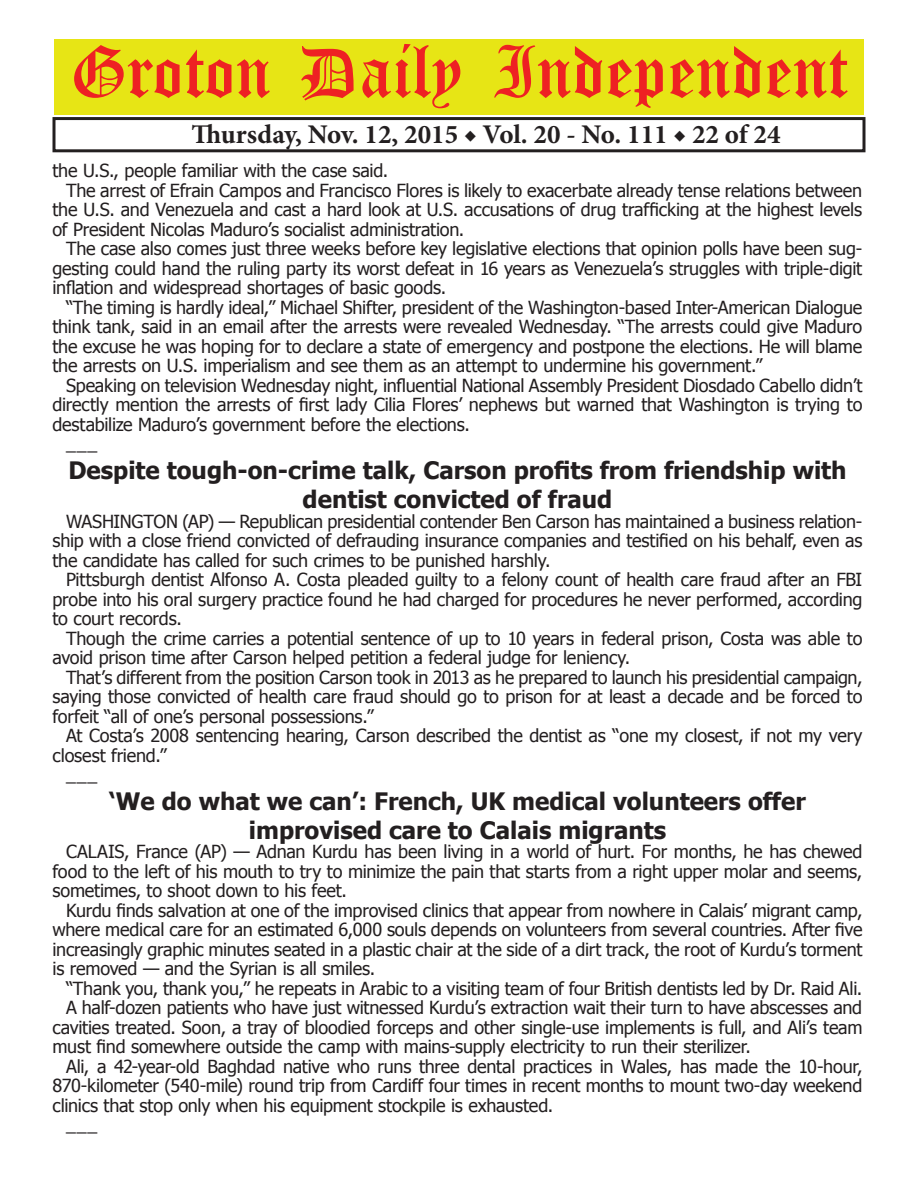
<style>
.page{position:relative;width:918px;height:1188px;background:#fff}
.page>*{position:absolute;margin:0;border:0;box-sizing:border-box;transform-origin:0 0}
.t1{font:54px "Old English Five";color:#ee2123}
.t2{font:700 27px "Minion Pro";color:#231f20}
.t3{font:700 24px/28.8px "Tahoma";color:#231f20;text-align:center}
.t4{font:18px/19.5px "Tahoma";letter-spacing:-.01em;color:#231f20;text-align:justify}
</style>
<div class="page">
<div style="left:52px;top:117px;width:814px;height:35px;border:3px solid #231f20"></div>
<div style="left:54px;top:40px;width:810px;height:75px;background:#e7e515"></div>
<h1 class="t1" style="left:70px;top:47px;width:779px">Groton Daily Independent</h1>
<h2 class="t2" style="left:191px;top:116px;width:591px">Thursday, Nov. 12, 2015 ◆ Vol. 20 - No. 111 ◆ 22 of 24</h2>
<p class="t4" style="left:52px;top:160px;width:337px">the U.S., people familiar with the case said.</p>
<p class="t4" style="left:66px;top:180px;width:798px">The arrest of Efrain Campos and Francisco Flores is likely to exacerbate already tense relations between</p>
<p class="t4" style="left:52px;top:199px;width:811px">the U.S. and Venezuela and cast a hard look at U.S. accusations of drug trafficking at the highest levels</p>
<p class="t4" style="left:52px;top:219px;width:413px">of President Nicolas Maduro’s socialist administration.</p>
<p class="t4" style="left:66px;top:238px;width:798px">The case also comes just three weeks before key legislative elections that opinion polls have been sug-</p>
<p class="t4" style="left:52px;top:258px;width:811px">gesting could hand the ruling party its worst defeat in 16 years as Venezuela’s struggles with triple-digit</p>
<p class="t4" style="left:52px;top:277px;width:395px">inflation and widespread shortages of basic goods.</p>
<p class="t4" style="left:66px;top:297px;width:798px">“The timing is hardly ideal,” Michael Shifter, president of the Washington-based Inter-American Dialogue</p>
<p class="t4" style="left:52px;top:316px;width:811px">think tank, said in an email after the arrests were revealed Wednesday. “The arrests could give Maduro</p>
<p class="t4" style="left:52px;top:336px;width:811px">the excuse he was hoping for to declare a state of emergency and postpone the elections. He will blame</p>
<p class="t4" style="left:52px;top:355px;width:711px">the arrests on U.S. imperialism and see them as an attempt to undermine his government.”</p>
<p class="t4" style="left:66px;top:375px;width:798px">Speaking on television Wednesday night, influential National Assembly President Diosdado Cabello didn’t</p>
<p class="t4" style="left:52px;top:394px;width:811px">directly mention the arrests of first lady Cilia Flores’ nephews but warned that Washington is trying to</p>
<p class="t4" style="left:52px;top:414px;width:419px">destabilize Maduro’s government before the elections.</p>
<p class="t4" style="left:66px;top:433px;width:33px">___</p>
<h3 class="t3" style="left:68px;top:455px;width:780px">Despite tough-on-crime talk, Carson profits from friendship with dentist convicted of fraud</h3>
<p class="t4" style="left:52px;top:510px;width:812px;text-indent:14px">WASHINGTON (AP) — Republican presidential contender Ben Carson has maintained a business relation&shy;ship with a close friend convicted of defrauding insurance companies and testified on his behalf, even as the candidate has called for such crimes to be punished harshly.</p>
<p class="t4" style="left:52px;top:569px;width:811px;text-indent:14px">Pittsburgh dentist Alfonso A. Costa pleaded guilty to a felony count of health care fraud after an FBI probe into his oral surgery practice found he had charged for procedures he never performed, according to court records.</p>
<p class="t4" style="left:52px;top:627px;width:811px;text-indent:14px">Though the crime carries a potential sentence of up to 10 years in federal prison, Costa was able to avoid prison time after Carson helped petition a federal judge for leniency.</p>
<p class="t4" style="left:52px;top:666px;width:812px;text-indent:14px">That’s different from the position Carson took in 2013 as he prepared to launch his presidential campaign, saying those convicted of health care fraud should go to prison for at least a decade and be forced to forfeit “all of one’s personal possessions.”</p>
<p class="t4" style="left:66px;top:725px;width:798px">At Costa’s 2008 sentencing hearing, Carson described the dentist as “one my closest, if not my very</p>
<p class="t4" style="left:52px;top:744px;width:116px">closest friend.”</p>
<p class="t4" style="left:66px;top:764px;width:33px">___</p>
<h3 class="t3" style="left:109px;top:785px;width:698px">‘We do what we can’: French, UK medical volunteers offer improvised care to Calais migrants</h3>
<p class="t4" style="left:52px;top:841px;width:812px;text-indent:14px">CALAIS, France (AP) — Adnan Kurdu has been living in a world of hurt. For months, he has chewed food to the left of his mouth to try to minimize the pain that starts from a right upper molar and seems, sometimes, to shoot down to his feet.</p>
<p class="t4" style="left:52px;top:900px;width:811px;text-indent:14px">Kurdu finds salvation at one of the improvised clinics that appear from nowhere in Calais’ migrant camp, where medical care for an estimated 6,000 souls depends on volunteers from several countries. After five increasingly graphic minutes seated in a plastic chair at the side of a dirt track, the root of Kurdu’s torment is removed — and the Syrian is all smiles.</p>
<p class="t4" style="left:66px;top:978px;width:798px">“Thank you, thank you,” he repeats in Arabic to a visiting team of four British dentists led by Dr. Raid Ali.</p>
<p class="t4" style="left:66px;top:997px;width:798px">A half-dozen patients who have just witnessed Kurdu’s extraction wait their turn to have abscesses and</p>
<p class="t4" style="left:52px;top:1017px;width:812px">cavities treated. Soon, a tray of bloodied forceps and other single-use implements is full, and Ali’s team</p>
<p class="t4" style="left:52px;top:1036px;width:700px">must find somewhere outside the camp with mains-supply electricity to run their sterilizer.</p>
<p class="t4" style="left:66px;top:1056px;width:798px">Ali, a 42-year-old Baghdad native who runs three dental practices in Wales, has made the 10-hour,</p>
<p class="t4" style="left:52px;top:1075px;width:811px">870-kilometer (540-mile) round trip from Cardiff four times in recent months to mount two-day weekend</p>
<p class="t4" style="left:52px;top:1094px;width:502px">clinics that stop only when his equipment stockpile is exhausted.</p>
<p class="t4" style="left:66px;top:1114px;width:33px">___</p>
</div>
